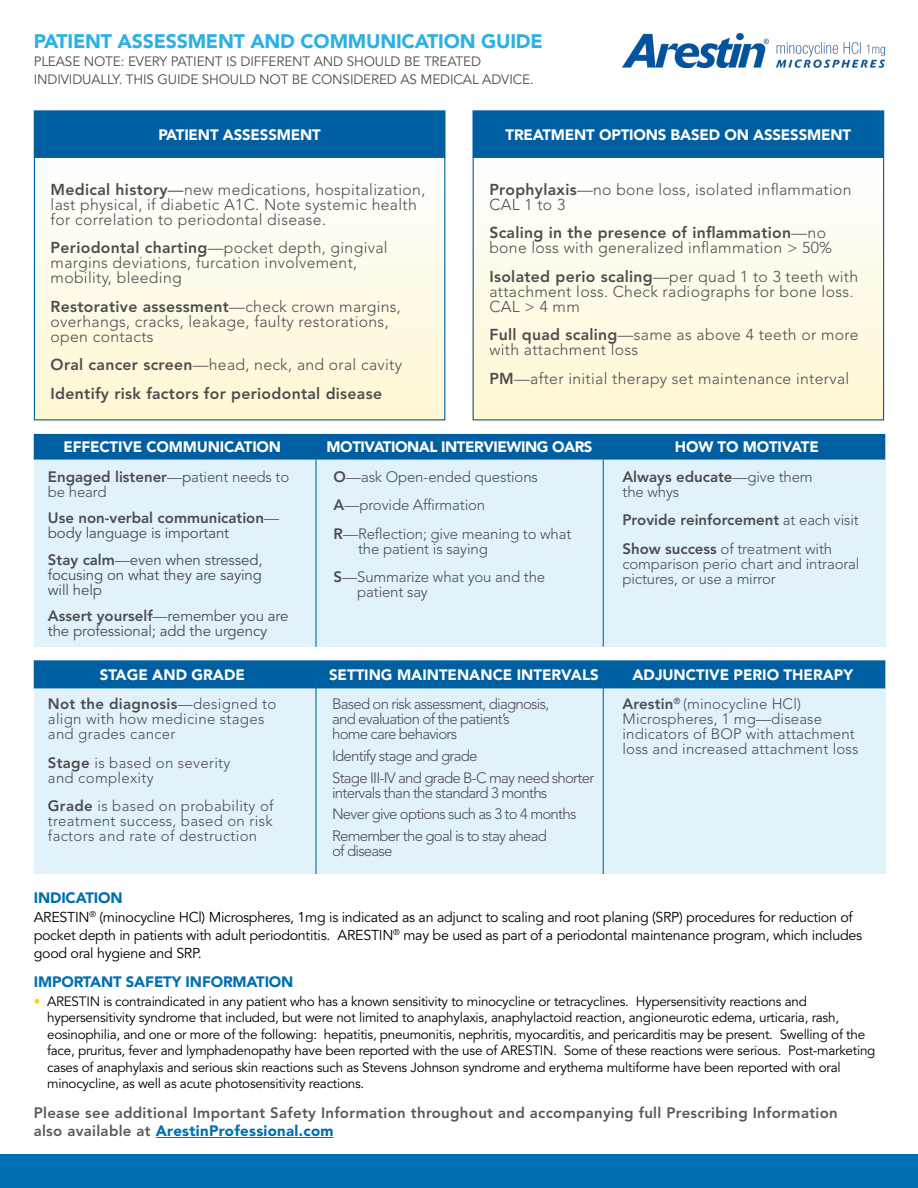
<style>
.page{position:relative;width:918px;height:1188px;background:#fff}
.page>*{position:absolute;margin:0;border:0;box-sizing:border-box;transform-origin:0 0}
.t1{font:900 19.5px "Avenir LT Std";letter-spacing:-.01em;color:#2cb0e6}
.t2{font:300 15.75px/15px "Avenir LT Std";letter-spacing:.02em;color:#4d4d4f}
.t3{font:800 15.75px/28.5px "Avenir LT Std";letter-spacing:.02em;color:#4d4d4f}
.t4{font:300 15px/15px "Avenir LT Std";letter-spacing:-.01em;color:#4d4d4f}
.t5{font:300 15px/21.8px "Avenir LT Std";letter-spacing:-.05em;color:#4d4d4f}
.t6{font:900 15px "Avenir LT Std";letter-spacing:-.01em;color:#fff}
.t7{font:800 15px/18px "Avenir LT Std";letter-spacing:.02em;color:#58595b}
.t8{font:15px/15px "Avenir LT Std";letter-spacing:-.01em;color:#4d4d4f;text-align:justify}
.t9{font:300 15px/15px "Avenir LT Std";letter-spacing:.01em;color:#4d4d4f}
.t10{font:800 15px/15px "Avenir LT Std";color:#4d4d4f}
.t11{font:300 15px/15px "Avenir LT Std";letter-spacing:.02em;color:#4d4d4f}
.t12{font:900 15px "Avenir LT Std";letter-spacing:-.01em;color:#006faf}
.t13{font:900 15px "Avenir LT Std";letter-spacing:-.03em;color:#fff}
.t14{font:14.25px/18px "Avenir LT Std";letter-spacing:-.02em;color:#000}
.t15{font:13.5px/16.5px "Avenir LT Std";letter-spacing:-.02em;color:#000}
.t16{font:13.5px/18px "Avenir LT Std";letter-spacing:-.01em;color:#4d4d4f}
.s1{font-weight:800}
.s2{font-weight:400}
.s3{font-weight:300}
.s4{color:#fed109}
.s5{font-weight:900;color:#006faf}
</style>
<div class="page">
<div style="left:34px;top:156px;width:412px;height:265px;background:linear-gradient(to bottom,#fefeff,#fef6d2)"></div>
<div style="left:472px;top:156px;width:412px;height:265px;background:linear-gradient(to bottom,#fff,#fff7d2)"></div>
<div style="left:0;top:1154px;width:918px;height:34px;background:#006faf"></div>
<div style="left:34px;top:110px;width:411px;height:48px;background:#005fa1;border:2px solid #005fa1"></div>
<div style="left:472px;top:110px;width:412px;height:48px;background:#005fa1;border:2px solid #005fa1"></div>
<div style="left:34px;top:688px;width:851px;height:186px;background:#e2f2fb"></div>
<div style="left:34px;top:660px;width:851px;height:28px;background:#005fa1;border:2px solid #005fa1"></div>
<hr style="left:315px;top:678px;width:2px;height:196px;background:#006faf">
<hr style="left:603px;top:678px;width:1px;height:196px;background:#006faf">
<div style="left:34px;top:460px;width:851px;height:187px;background:#e2f2fb"></div>
<hr style="left:315px;top:460px;width:2px;height:187px;background:#006faf">
<hr style="left:603px;top:460px;width:1px;height:187px;background:#006faf">
<div style="left:34px;top:434px;width:851px;height:26px;background:#005fa1;border:2px solid #005fa1"></div>
<img style="left:623px;top:34px;width:261px;height:34px">
<hr style="left:156px;top:1137px;width:178px;height:1px;background:#006faf">
<h1 class="t1" style="left:34px;top:30px;width:511px">PATIENT ASSESSMENT AND COMMUNICATION GUIDE</h1>
<p class="t16" style="left:34px;top:53px;width:502px">PLEASE NOTE: EVERY PATIENT IS DIFFERENT AND SHOULD BE TREATED<br>INDIVIDUALLY. THIS GUIDE SHOULD NOT BE CONSIDERED AS MEDICAL ADVICE.</p>
<p class="t6" style="left:158px;top:125px;width:164px">PATIENT ASSESSMENT</p>
<p class="t6" style="left:506px;top:125px;width:347px">TREATMENT OPTIONS BASED ON ASSESSMENT</p>
<p class="t2" style="left:51px;top:182px;width:376px"><span class="s1">Medical history</span><span class="s2">—</span>new medications, hospitalization, last physical, if diabetic A1C. Note systemic health for correlation to periodontal disease.</p>
<p class="t2" style="left:51px;top:240px;width:339px"><span class="s1">Periodontal charting</span>—pocket depth, gingival margins deviations, furcation involvement, mobility, bleeding</p>
<p class="t2" style="left:51px;top:299px;width:352px"><span class="s1">Restorative assessment</span>—check crown margins, overhangs, cracks, leakage, faulty restorations, open contacts</p>
<p class="t3" style="left:51px;top:350px;width:353px">Oral cancer screen<span class="s3">—head, neck, and oral cavity<br></span>Identify risk factors for periodontal disease</p>
<p class="t2" style="left:489px;top:182px;width:364px"><span class="s1">Prophylaxis</span>—no bone loss, isolated inflammation<br>CAL 1 to 3</p>
<p class="t2" style="left:489px;top:225px;width:344px"><span class="s1">Scaling in the presence of inflammation</span>—no bone loss with generalized inflammation &gt; 50%</p>
<p class="t2" style="left:489px;top:269px;width:370px"><span class="s1">Isolated perio scaling</span>—per quad 1 to 3 teeth with attachment loss. Check radiographs for bone loss.<br>CAL &gt; 4 mm</p>
<p class="t2" style="left:489px;top:327px;width:371px"><span class="s1">Full quad scaling</span>—same as above 4 teeth or more with attachment loss</p>
<p class="t2" style="left:489px;top:371px;width:361px"><span class="s1">PM</span>—after initial therapy set maintenance interval</p>
<p class="t6" style="left:63px;top:438px;width:219px">EFFECTIVE COMMUNICATION</p>
<p class="t13" style="left:327px;top:438px;width:267px">MOTIVATIONAL INTERVIEWING OARS</p>
<p class="t6" style="left:675px;top:438px;width:145px">HOW TO MOTIVATE</p>
<p class="t4" style="left:48px;top:469px;width:243px"><span class="s1">Engaged listener</span>—<span class="s2">p</span>atient needs to be heard</p>
<p class="t10" style="left:48px;top:511px;width:233px">Use non-verbal communication<span class="s3">— </span><span class="s2">body language is important</span></p>
<p class="t8" style="left:48px;top:552px;width:216px"><span class="s1">Stay calm</span><span class="s3">—</span>even when stressed, focusing on what they are saying will help</p>
<p class="t8" style="left:48px;top:609px;width:242px"><span class="s1">Assert yourself</span><span class="s3">—</span>remember you are the professional; add the urgency</p>
<p class="t4" style="left:334px;top:463px;width:239px;line-height:28.5px"><span class="s1">O</span>—ask Open-ended questions<br><span class="s1">A</span>—provide Affirmation<br><span class="s1">R</span>—Reflection; give meaning to what</p>
<p class="t4" style="left:334px;top:535px;width:213px;line-height:28.5px;text-indent:24px">the patient is saying<br><span class="s1">S</span>—Summarize what you and the</p>
<p class="t4" style="left:357px;top:585px;width:72px">patient say</p>
<p class="t4" style="left:622px;top:469px;width:192px"><span class="s1">Always educate</span>—give them the whys</p>
<p class="t10" style="left:622px;top:506px;width:238px;line-height:28.5px">Provide reinforcement <span class="s3">at each visit<br></span>Show success <span class="s3">of treatment with</span></p>
<p class="t4" style="left:622px;top:556px;width:239px">comparison perio chart and intraoral pictures, or use a mirror</p>
<p class="t6" style="left:100px;top:666px;width:147px">STAGE AND GRADE</p>
<p class="t6" style="left:329px;top:666px;width:271px">SETTING MAINTENANCE INTERVALS</p>
<p class="t6" style="left:633px;top:666px;width:222px">ADJUNCTIVE PERIO THERAPY</p>
<p class="t11" style="left:48px;top:697px;width:230px"><span class="s1">Not the diagnosis</span>—designed to align with how medicine stages and grades cancer</p>
<p class="t11" style="left:48px;top:755px;width:184px"><span class="s1">Stage</span> is based on severity and complexity</p>
<p class="t4" style="left:48px;top:799px;width:227px;text-align:justify"><span class="s1">Grade</span> is based on probability of treatment success, based on risk factors and rate of destruction</p>
<p class="t9" style="left:623px;top:697px;width:237px"><span class="s1">Arestin</span><sup>®</sup> (minocycline HCl)<br>Microspheres, 1 mg—disease indicators of BOP with attachment loss and increased attachment loss</p>
<p class="t5" style="left:332px;top:697px;width:219px;line-height:15px">Based on risk assessment, diagnosis, and evaluation of the patient’s home care behaviors</p>
<p class="t5" style="left:332px;top:745px;width:264px">Identify stage and grade<br>Stage III-IV and grade B-C may need shorter</p>
<p class="t5" style="left:332px;top:782px;width:246px">intervals than the standard 3 months<br>Never give options such as 3 to 4 months<br>Remember the goal is to stay ahead</p>
<p class="t5" style="left:332px;top:840px;width:62px">of disease</p>
<p class="t12" style="left:34px;top:889px;width:90px">INDICATION</p>
<p class="t14" style="left:34px;top:909px;width:830px">ARESTIN<sup>®</sup> (minocycline HCl) Microspheres, 1mg is indicated as an adjunct to scaling and root planing (SRP) procedures for reduction of pocket depth in patients with adult periodontitis. ARESTIN<sup>®</sup> may be used as part of a periodontal maintenance program, which includes good oral hygiene and SRP.</p>
<p class="t12" style="left:34px;top:973px;width:261px">IMPORTANT SAFETY INFORMATION</p>
<p class="t15" style="left:47px;top:993px;width:830px;text-indent:-13px"><span class="s4">•</span> ARESTIN is contraindicated in any patient who has a known sensitivity to minocycline or tetracyclines. Hypersensitivity reactions and hypersensitivity syndrome that included, but were not limited to anaphylaxis, anaphylactoid reaction, angioneurotic edema, urticaria, rash, eosinophilia, and one or more of the following: hepatitis, pneumonitis, nephritis, myocarditis, and pericarditis may be present. Swelling of the face, pruritus, fever and lymphadenopathy have been reported with the use of ARESTIN. Some of these reactions were serious. Post-marketing cases of anaphylaxis and serious skin reactions such as Stevens Johnson syndrome and erythema multiforme have been reported with oral minocycline, as well as acute photosensitivity reactions.</p>
<p class="t7" style="left:34px;top:1104px;width:806px">Please see additional Important Safety Information throughout and accompanying full Prescribing Information also available at <span class="s5">ArestinProfessional.com</span></p>
</div>
